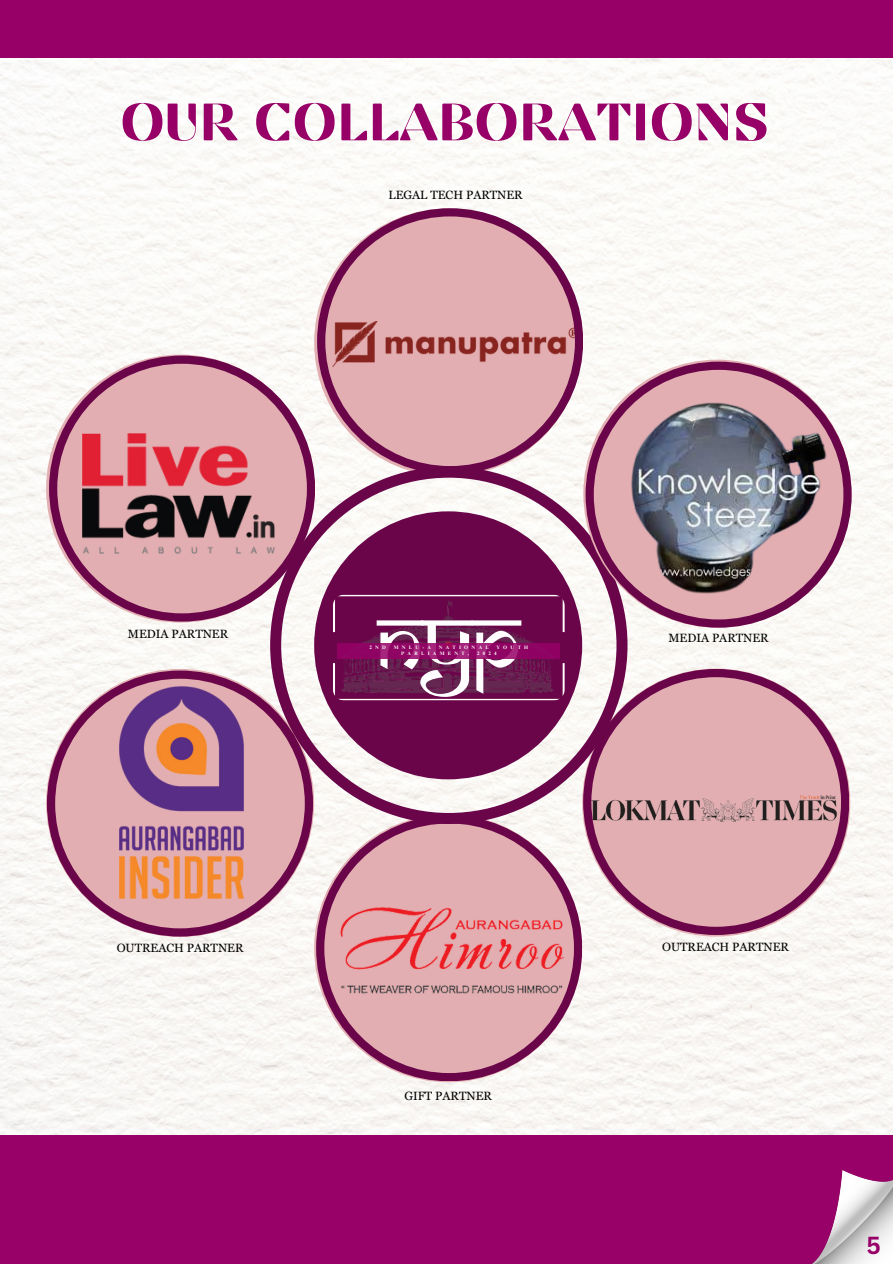
<style>
.page{position:relative;width:893px;height:1264px;background:#fff}
.page>*{position:absolute;margin:0;border:0;box-sizing:border-box;transform-origin:0 0}
.t1{font:88.95px "Samarkan Normal";color:#fefefe}
.t2{font:52.5px "Findel Display";color:#970067}
.t3{font:700 24px "Canva Sans";color:#970067}
.t4{font:12px "Georgia Pro";color:#000}
.t5{font:700 4.95px "Times NRMT Pro";letter-spacing:.67em;color:#fefefe}
</style>
<div class="page">
<div style="left:0;top:58px;width:892px;height:1077px;background:#faf9f6"></div>
<div style="left:0;top:1135px;width:892px;height:128px;background:#970067"></div>
<img style="left:813px;top:1170px;width:79px;height:93px">
<div style="left:0;top:0;width:892px;height:58px;background:#970067"></div>
<img style="left:581px;top:879px;width:9px;height:123px">
<svg style="left:270px;top:466px;width:357px;height:357px;fill:#6b054a"></svg>
<svg style="left:317px;top:208px;width:265px;height:266px;fill:#e2aeb1"></svg>
<svg style="left:585px;top:361px;width:266px;height:266px"></svg>
<svg style="left:49px;top:355px;width:266px;height:266px;fill:#e2aeb1"></svg>
<svg style="left:47px;top:670px;width:265px;height:266px;fill:#e2aeb1"></svg>
<svg style="left:583px;top:669px;width:265px;height:265px;fill:#e2aeb1"></svg>
<svg style="left:316px;top:815px;width:265px;height:265px;fill:#e2aeb1"></svg>
<img style="left:621px;top:392px;width:209px;height:209px">
<img style="left:106px;top:681px;width:143px;height:222px">
<p class="t2" style="left:120px;top:91px;width:651px">OUR COLLABORATIONS</p>
<p class="t4" style="left:388px;top:188px;width:136px">LEGAL TECH PARTNER</p>
<p class="t1" style="left:377px;top:588px;width:145px">NYP</p>
<p class="t4" style="left:128px;top:627px;width:102px">MEDIA PARTNER</p>
<p class="t4" style="left:668px;top:631px;width:102px">MEDIA PARTNER</p>
<p class="t5" style="left:382px;top:645px;width:5px">D</p>
<p class="t5" style="left:394px;top:645px;width:39px">MNLU-A</p>
<p class="t5" style="left:438px;top:645px;width:51px">NATIONAL</p>
<p class="t5" style="left:496px;top:645px;width:33px">YOUTH</p>
<p class="t5" style="left:401px;top:652px;width:70px">PARLIAMENT,</p>
<p class="t5" style="left:477px;top:652px;width:21px">2024</p>
<p class="t5" style="left:369px;top:645px;width:11px">2 N</p>
<p class="t4" style="left:117px;top:941px;width:128px">OUTREACH PARTNER</p>
<p class="t4" style="left:662px;top:940px;width:128px">OUTREACH PARTNER</p>
<p class="t4" style="left:404px;top:1089px;width:89px">GIFT PARTNER</p>
<p class="t3" style="left:866px;top:1228px;width:16px">5</p>
</div>
